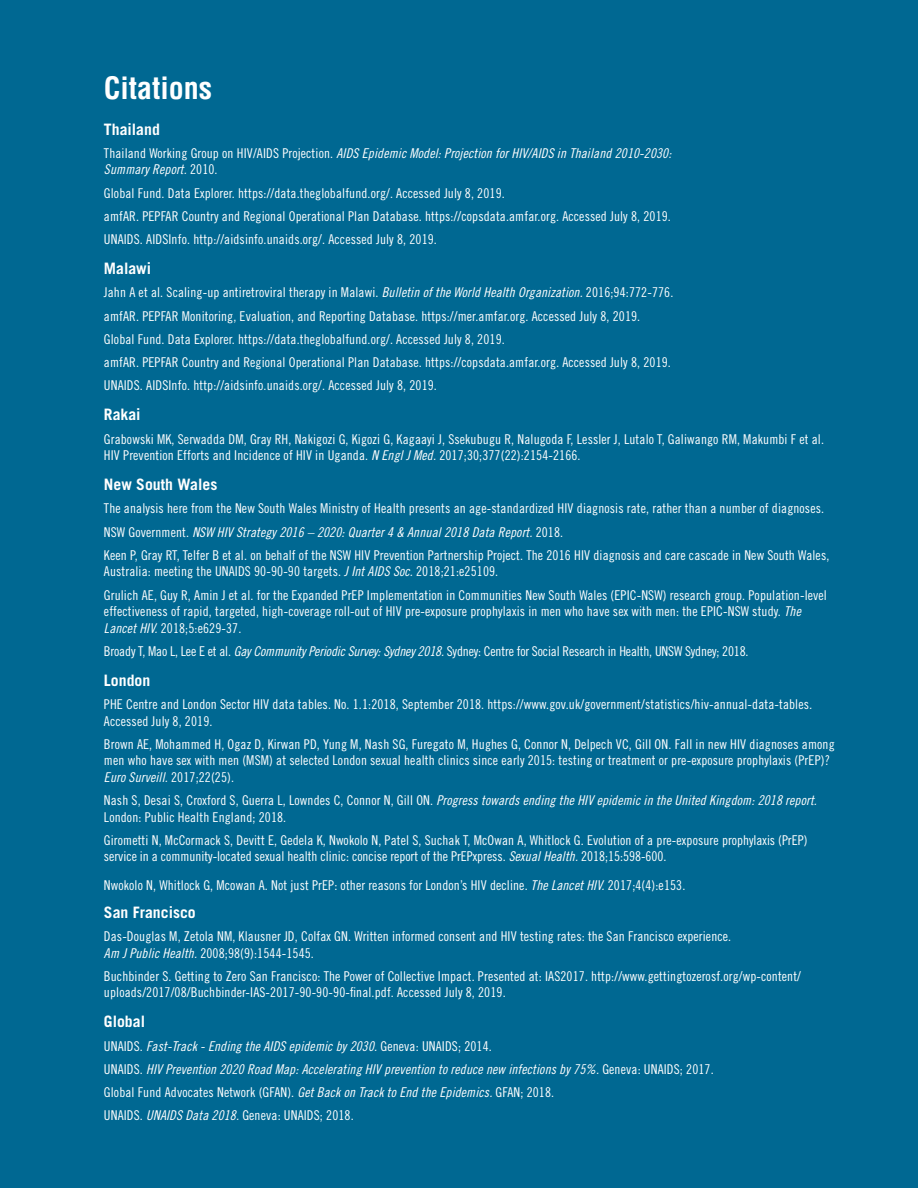
<style>
.page{position:relative;width:918px;height:1188px;background:#006892}
.page>*{position:absolute;margin:0;border:0;box-sizing:border-box;transform-origin:0 0}
.t1{font:700 condensed 30px "Helvetica LT Std";color:#fff}
.t2{font:700 15.75px "Trade Gothic";color:#fff}
.t3{font:13.5px/23.2px "Trade Gothic Cond Eighteen";letter-spacing:.01em;color:#fff}
.t4{font:13.5px/23.2px "Trade Gothic Cond Eighteen Obl";letter-spacing:.01em;color:#fff}
.t5{font:13.5px "Trade Gothic Cond Eighteen";letter-spacing:-.01em;color:#fff}
.s1{font-family:"Trade Gothic Cond Eighteen"}
.s2{font-family:"Trade Gothic Cond Eighteen Obl"}
</style>
<div class="page">
<h1 class="t1" style="left:104px;top:70px;width:110px">Citations</h1>
<p class="t2" style="left:104px;top:119px;width:58px">Thailand</p>
<p class="t4" style="left:104px;top:145px;width:569px;line-height:16.5px"><span class="s1">Thailand Working Group on HIV/AIDS Projection.</span> AIDS Epidemic Model: Projection for HIV/AIDS in Thailand 2010-2030:<br>Summary Report. <span class="s1">2010.</span></p>
<p class="t3" style="left:104px;top:181px;width:568px">Global Fund. Data Explorer. https://data.theglobalfund.org/. Accessed July 8, 2019.<br>amfAR. PEPFAR Country and Regional Operational Plan Database. https://copsdata.amfar.org. Accessed July 8, 2019.<br>UNAIDS. AIDSInfo. http://aidsinfo.unaids.org/. Accessed July 8, 2019.</p>
<p class="t2" style="left:104px;top:259px;width:49px">Malawi</p>
<p class="t3" style="left:104px;top:281px;width:571px">Jahn A et al. Scaling-up antiretroviral therapy in Malawi. <span class="s2">Bulletin of the World Health Organization.</span> 2016;94:772-776. amfAR. PEPFAR Monitoring, Evaluation, and Reporting Database. https://mer.amfar.org. Accessed July 8, 2019.<br>Global Fund. Data Explorer. https://data.theglobalfund.org/. Accessed July 8, 2019.<br>amfAR. PEPFAR Country and Regional Operational Plan Database. https://copsdata.amfar.org<span class="s2">.</span> Accessed July 8, 2019.<br>UNAIDS. AIDSInfo. http://aidsinfo.unaids.org/. Accessed July 8, 2019.</p>
<p class="t2" style="left:104px;top:405px;width:38px">Rakai</p>
<p class="t3" style="left:104px;top:430px;width:722px;line-height:16.5px">Grabowski MK, Serwadda DM, Gray RH, Nakigozi G, Kigozi G, Kagaayi J, Ssekubugu R, Nalugoda F, Lessler J, Lutalo T, Galiwango RM, Makumbi F et al.<br>HIV Prevention Efforts and Incidence of HIV in Uganda. <span class="s2">N Engl J Med.</span> 2017;30;377(22):2154-2166.</p>
<p class="t2" style="left:104px;top:475px;width:115px">New South Wales</p>
<p class="t3" style="left:104px;top:497px;width:722px">The analysis here from the New South Wales Ministry of Health presents an age-standardized HIV diagnosis rate, rather than a number of diagnoses.</p>
<p class="t4" style="left:104px;top:520px;width:461px"><span class="s1">NSW Government.</span> NSW HIV Strategy 2016 – 2020: Quarter 4 &amp; Annual 2018 Data Report. <span class="s1">2018.</span></p>
<p class="t3" style="left:104px;top:547px;width:727px;line-height:16.5px">Keen P, Gray RT, Telfer B et al. on behalf of the NSW HIV Prevention Partnership Project. The 2016 HIV diagnosis and care cascade in New South Wales,<br>Australia: meeting the UNAIDS 90-90-90 targets. <span class="s2">J Int AIDS Soc.</span> 2018;21:e25109.</p>
<p class="t3" style="left:104px;top:586px;width:725px;line-height:16.5px">Grulich AE, Guy R, Amin J et al. for the Expanded PrEP Implementation in Communities New South Wales (EPIC-NSW) research group. Population-level effectiveness of rapid, targeted, high-coverage roll-out of HIV pre-exposure prophylaxis in men who have sex with men: the EPIC-NSW study. <span class="s2">The<br>Lancet HIV.</span> 2018;5:e629-37.</p>
<p class="t5" style="left:104px;top:643px;width:646px">Broady T, Mao L, Lee E et al. <span class="s2">Gay Community Periodic Survey: Sydney 2018.</span> Sydney: Centre for Social Research in Health, UNSW Sydney; 2018.</p>
<p class="t2" style="left:104px;top:671px;width:48px">London</p>
<p class="t3" style="left:104px;top:696px;width:710px;line-height:16.5px">PHE Centre and London Sector HIV data tables. No. 1.1:2018, September 2018. https://www.gov.uk/government/statistics/hiv-annual-data-tables<span class="s2">.<br></span>Accessed July 8, 2019.</p>
<p class="t3" style="left:104px;top:736px;width:732px;line-height:16.5px">Brown AE, Mohammed H, Ogaz D, Kirwan PD, Yung M, Nash SG, Furegato M, Hughes G, Connor N, Delpech VC, Gill ON. Fall in new HIV diagnoses among men who have sex with men (MSM) at selected London sexual health clinics since early 2015: testing or treatment or pre-exposure prophylaxis (PrEP)?</p>
<p class="t4" style="left:104px;top:765px;width:714px">Euro Surveill. <span class="s1">2017;22(25).<br>Nash S, Desai S, Croxford S, Guerra L, Lowndes C, Connor N, Gill ON.</span> Progress towards ending the HIV epidemic in the United Kingdom: 2018 report.</p>
<p class="t3" style="left:104px;top:805px;width:705px">London: Public Health England; 2018.<br>Girometti N, McCormack S, Devitt E, Gedela K, Nwokolo N, Patel S, Suchak T, McOwan A, Whitlock G. Evolution of a pre-exposure prophylaxis (PrEP)</p>
<p class="t3" style="left:104px;top:842px;width:583px;line-height:28.3px">service in a community-located sexual health clinic: concise report of the PrEPxpress. <span class="s2">Sexual Health.</span> 2018;15:598-600.<br>Nwokolo N, Whitlock G, Mcowan A. Not just PrEP: other reasons for London’s HIV decline. <span class="s2">The Lancet HIV.</span> 2017;4(4):e153.</p>
<p class="t2" style="left:104px;top:903px;width:93px">San Francisco</p>
<p class="t3" style="left:104px;top:928px;width:629px;line-height:16.5px">Das-Douglas M, Zetola NM, Klausner JD, Colfax GN. Written informed consent and HIV testing rates: the San Francisco experience.<br><span class="s2">Am J Public Health.</span> 2008;98(9):1544-1545.</p>
<p class="t3" style="left:104px;top:968px;width:699px;line-height:16.5px">Buchbinder S. Getting to Zero San Francisco: The Power of Collective Impact. Presented at: IAS2017. http://www.gettingtozerosf.org/wp-content/ uploads/2017/08/Buchbinder-IAS-2017-90-90-90-final.pdf. Accessed July 8, 2019.</p>
<p class="t2" style="left:104px;top:1012px;width:43px">Global</p>
<p class="t4" style="left:104px;top:1034px;width:611px"><span class="s1">UNAIDS.</span> Fast-Track - Ending the AIDS epidemic by 2030. <span class="s1">Geneva: UNAIDS; 2014.<br>UNAIDS.</span> HIV Prevention 2020 Road Map: Accelerating HIV prevention to reduce new infections by 75%. <span class="s1">Geneva: UNAIDS; 2017.</span></p>
<p class="t3" style="left:104px;top:1081px;width:452px">Global Fund Advocates Network (GFAN). <span class="s2">Get Back on Track to End the Epidemics.</span> GFAN; 2018.<br>UNAIDS. <span class="s2">UNAIDS Data 2018.</span> Geneva: UNAIDS; 2018.</p>
</div>
